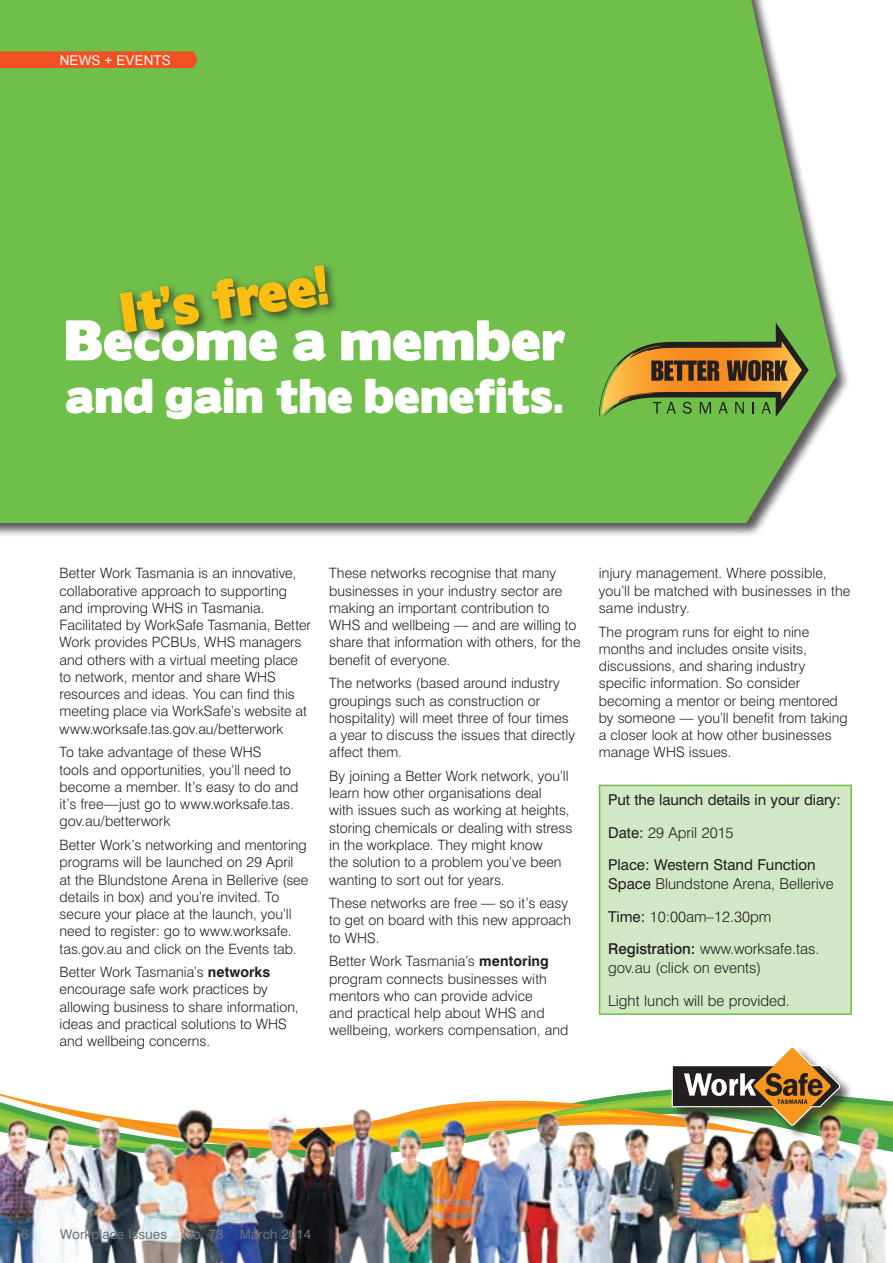
<style>
.page{position:relative;width:893px;height:1263px;background:#fff}
.page>*{position:absolute;margin:0;border:0;box-sizing:border-box;transform-origin:0 0}
.Heading_1{font:51px "Boris Black Bloxx";letter-spacing:.01em;color:#fff}
.t1{font:50.25px "Boris Black Bloxx";color:#fdbe12}
.Heading_1-2{font:43.5px "Boris Black Bloxx";letter-spacing:.01em;color:#fff}
.Lead_Para{font:300 15px/19.5px "Swiss 721 BT";color:#231f20}
.Lead_Para-2{font:15px/19.5px "Swiss 721 BT";letter-spacing:-.01em;color:#231f20}
.Body{font:300 14.25px/17.2px "Swiss 721 BT";color:#231f20}
.t2{font:13.5px "Swiss 721 BT";color:#6a747b}
.Article_Flag{font:13.5px "Arial";letter-spacing:.005em;color:#fff}
.s1{font-weight:700}
.s2{font-weight:400}
.s3{font-weight:300}
.s4{font-weight:500}
</style>
<div class="page">
<img style="left:0;top:1150px;width:893px;height:113px">
<div style="left:600px;top:785px;width:251px;height:229px;background:#d2e7c3"></div>
<hr style="left:599px;top:785px;width:253px;height:1px;background:#70bf4b">
<hr style="left:599px;top:786px;width:1px;height:227px;background:#70bf4b">
<hr style="left:850px;top:786px;width:2px;height:227px;background:#70bf4b">
<hr style="left:599px;top:1013px;width:253px;height:2px;background:#70bf4b">
<div style="left:0;top:0;width:850px;height:537px;background:#231f20;opacity:.75"></div>
<div style="left:0;top:0;width:836px;height:523px;background:#70bf4b"></div>
<svg style="left:599px;top:322px;width:210px;height:98px;background:#869039"></svg>
<img style="left:0;top:1048px;width:893px;height:102px">
<div style="left:115px;top:260px;width:224px;height:83px;background:#231f20;opacity:.75"></div>
<svg style="left:0;top:51px;width:198px;height:17px;background:#ec5423"></svg>
<p class="Article_Flag" style="left:60px;top:51px;width:113px">NEWS + EVENTS</p>
<p class="t1" style="left:116px;top:276px;width:209px;rotate:-8deg">It’s free!</p>
<p class="Heading_1" style="left:65px;top:302px;width:503px">Become a member</p>
<p class="Heading_1-2" style="left:65px;top:363px;width:502px">and gain the benefits.</p>
<p class="Body" style="left:60px;top:565px;width:253px">Better Work Tasmania is an innovative, collaborative approach to supporting and improving WHS in Tasmania.<br>Facilitated by WorkSafe Tasmania, Better Work provides PCBUs, WHS managers and others with a virtual meeting place to network, mentor and share WHS resources and ideas. You can find this meeting place via WorkSafe’s website at www.worksafe.tas.gov.au/betterwork</p>
<p class="Body" style="left:60px;top:743px;width:240px">To take advantage of these WHS<br>tools and opportunities, you’ll need to become a member. It’s easy to do and it’s free—just go to www.worksafe.tas. gov.au/betterwork</p>
<p class="Body" style="left:60px;top:836px;width:250px">Better Work’s networking and mentoring programs will be launched on 29 April at the Blundstone Arena in Bellerive (see details in box) and you’re invited. To secure your place at the launch, you’ll need to register: go to www.worksafe. tas.gov.au and click on the Events tab.</p>
<p class="Body" style="left:60px;top:963px;width:241px">Better Work Tasmania’s <span class="s1">networks </span>encourage safe work practices by allowing business to share information, ideas and practical solutions to WHS and wellbeing concerns.</p>
<p class="Body" style="left:329px;top:565px;width:253px">These networks recognise that many businesses in your industry sector are making an important contribution to WHS and wellbeing — and are willing to share that information with others, for the benefit of everyone.</p>
<p class="Body" style="left:329px;top:674px;width:247px">The networks (based around industry groupings such as construction or hospitality) will meet three of four times a year to discuss the issues that directly affect them.</p>
<p class="Body" style="left:329px;top:767px;width:245px">By joining a Better Work network, you’ll learn how other organisations deal<br>with issues such as working at heights, storing chemicals or dealing with stress in the workplace. They might know<br>the solution to a problem you’ve been wanting to sort out for years.</p>
<p class="Body" style="left:329px;top:894px;width:243px">These networks are free — so it’s easy to get on board with this new approach to WHS.</p>
<p class="Body" style="left:329px;top:952px;width:241px">Better Work Tasmania’s <span class="s1">mentoring </span>program connects businesses with mentors who can provide advice<br>and practical help about WHS and wellbeing, workers compensation, and</p>
<p class="Body" style="left:599px;top:565px;width:253px">injury management. Where possible, you’ll be matched with businesses in the same industry.</p>
<p class="Body" style="left:599px;top:623px;width:250px">The program runs for eight to nine months and includes onsite visits, discussions, and sharing industry specific information. So consider becoming a mentor or being mentored by someone — you’ll benefit from taking a closer look at how other businesses manage WHS issues.</p>
<p class="Lead_Para-2" style="left:608px;top:790px;width:234px">Put the launch details in your diary:</p>
<p class="Lead_Para" style="left:608px;top:822px;width:127px"><span class="s2">Date:</span> 29 April 2015</p>
<p class="Lead_Para-2" style="left:608px;top:855px;width:227px">Place: Western Stand Function<br>Space <span class="s3">Blundstone Arena, Bellerive</span></p>
<p class="Lead_Para" style="left:608px;top:906px;width:165px"><span class="s2">Time:</span> 10:00am–12.30pm</p>
<p class="Lead_Para" style="left:608px;top:939px;width:213px"><span class="s4">Registration:</span> www.worksafe.tas. gov.au (click on events)</p>
<p class="Lead_Para" style="left:608px;top:990px;width:183px">Light lunch will be provided.</p>
<p class="t2" style="left:21px;top:1226px;width:9px">6</p>
<p class="t2" style="left:60px;top:1226px;width:252px">Workplace Issues No. 73 March 2014</p>
</div>
